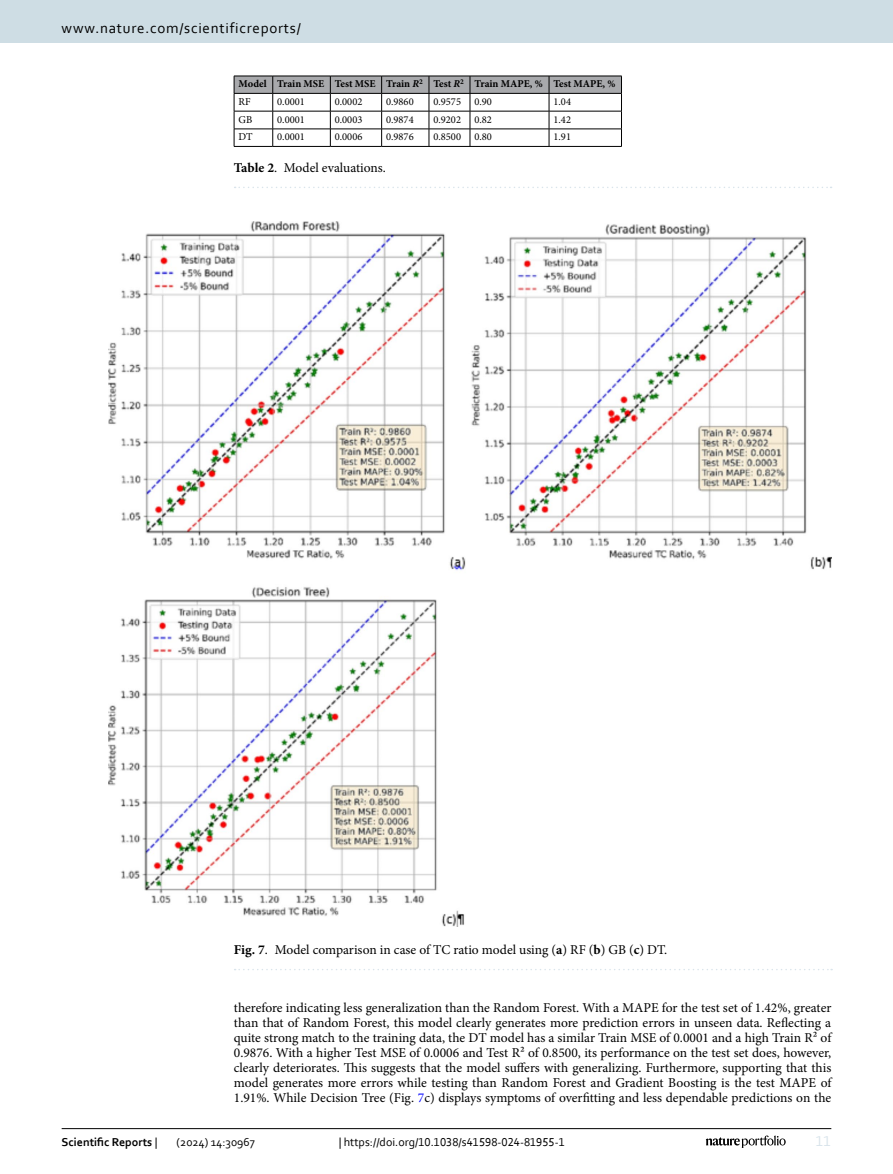
<style>
.page{position:relative;width:893px;height:1174px;background:#fff}
.page>*{position:absolute;margin:0;border:0;box-sizing:border-box;transform-origin:0 0}
.t1{font:15px "Corbel";letter-spacing:.05em;color:#000}
.t2{font:15px "Corbel";color:#d9e4eb}
.Body_Text{font:13.5px/15px "Minion Pro";letter-spacing:-.005em;color:#000;text-align:justify}
.Figure_Caption{font:13.5px "Minion Pro";color:#000}
.Table_Caption{font:13.5px "Minion Pro";color:#000}
.t3{font:12px "Corbel";color:#000}
.t4{font:700 12px "Corbel";color:#000}
.Table_Body{font:10.5px "Minion Pro";color:#000}
.Table_Head{font:700 10.5px "Minion Pro";letter-spacing:-.005em;color:#000}
.s1{font-style:italic}
.s2{font-weight:700}
.s3{color:#00f}
.s4{font-weight:400}
</style>
<div class="page">
<img style="left:108px;top:222px;width:723px;height:704px">
<svg style="left:235px;top:969px;width:597px;height:1px"></svg>
<hr style="left:273px;top:146px;width:57px;height:1px;background:#000">
<hr style="left:330px;top:146px;width:52px;height:1px;background:#000">
<hr style="left:382px;top:146px;width:47px;height:1px;background:#000">
<hr style="left:429px;top:146px;width:41px;height:1px;background:#000">
<hr style="left:470px;top:146px;width:79px;height:1px;background:#000">
<svg style="left:234px;top:76px;width:388px;height:70px"></svg>
<hr style="left:549px;top:146px;width:73px;height:1px;background:#000">
<hr style="left:234px;top:146px;width:39px;height:1px;background:#000">
<svg style="left:235px;top:187px;width:597px;height:1px"></svg>
<hr style="left:62px;top:1128px;width:769px;height:1px;background:#000">
<svg style="left:706px;top:1135px;width:80px;height:12px"></svg>
<div style="left:0;top:0;width:893px;height:43px;background:#cedde4"></div>
<p class="t1" style="left:62px;top:18px;width:241px">www.nature.com/scientificreports/</p>
<p class="Table_Head" style="left:239px;top:77px;width:30px">Model</p>
<p class="Table_Head" style="left:277px;top:77px;width:48px">Train MSE</p>
<p class="Table_Head" style="left:335px;top:77px;width:42px">Test MSE</p>
<p class="Table_Head" style="left:386px;top:77px;width:38px">Train <span class="s1">R</span><sup>2</sup></p>
<p class="Table_Head" style="left:433px;top:77px;width:32px">Test <span class="s1">R</span><sup>2</sup></p>
<p class="Table_Head" style="left:474px;top:77px;width:70px">Train MAPE, %</p>
<p class="Table_Head" style="left:553px;top:77px;width:63px">Test MAPE, %</p>
<p class="Table_Body" style="left:239px;top:95px;width:14px">RF</p>
<p class="Table_Body" style="left:277px;top:95px;width:29px">0.0001</p>
<p class="Table_Body" style="left:335px;top:95px;width:29px">0.0002</p>
<p class="Table_Body" style="left:386px;top:95px;width:29px">0.9860</p>
<p class="Table_Body" style="left:433px;top:95px;width:29px">0.9575</p>
<p class="Table_Body" style="left:474px;top:95px;width:19px">0.90</p>
<p class="Table_Body" style="left:553px;top:95px;width:19px">1.04</p>
<p class="Table_Body" style="left:239px;top:112px;width:15px">GB</p>
<p class="Table_Body" style="left:277px;top:112px;width:29px">0.0001</p>
<p class="Table_Body" style="left:335px;top:112px;width:29px">0.0003</p>
<p class="Table_Body" style="left:386px;top:112px;width:29px">0.9874</p>
<p class="Table_Body" style="left:433px;top:112px;width:29px">0.9202</p>
<p class="Table_Body" style="left:474px;top:112px;width:19px">0.82</p>
<p class="Table_Body" style="left:553px;top:112px;width:19px">1.42</p>
<p class="Table_Body" style="left:239px;top:130px;width:16px">DT</p>
<p class="Table_Body" style="left:277px;top:130px;width:29px">0.0001</p>
<p class="Table_Body" style="left:335px;top:130px;width:29px">0.0006</p>
<p class="Table_Body" style="left:386px;top:130px;width:29px">0.9876</p>
<p class="Table_Body" style="left:433px;top:130px;width:29px">0.8500</p>
<p class="Table_Body" style="left:474px;top:130px;width:19px">0.80</p>
<p class="Table_Body" style="left:553px;top:130px;width:19px">1.91</p>
<p class="Table_Caption" style="left:234px;top:159px;width:154px"><span class="s2">Table 2</span>. Model evaluations.</p>
<p class="Figure_Caption" style="left:234px;top:941px;width:435px"><span class="s2">Fig. 7</span>. Model comparison in case of TC ratio model using (<span class="s2">a</span>) RF (<span class="s2">b</span>) GB (<span class="s2">c</span>) DT.</p>
<p class="Body_Text" style="left:234px;top:1000px;width:599px">therefore indicating less generalization than the Random Forest. With a MAPE for the test set of 1.42%, greater than that of Random Forest, this model clearly generates more prediction errors in unseen data. Reflecting a quite strong match to the training data, the DT model has a similar Train MSE of 0.0001 and a high Train R² of 0.9876. With a higher Test MSE of 0.0006 and Test R² of 0.8500, its performance on the test set does, however, clearly deteriorates. This suggests that the model suffers with generalizing. Furthermore, supporting that this model generates more errors while testing than Random Forest and Gradient Boosting is the test MAPE of 1.91%. While Decision Tree (Fig. <span class="s3">7</span>c) displays symptoms of overfitting and less dependable predictions on the</p>
<p class="t4" style="left:62px;top:1134px;width:97px">Scientific Reports <span class="s4">|</span></p>
<p class="t3" style="left:177px;top:1134px;width:80px">(2024) 14:30967</p>
<p class="t3" style="left:339px;top:1134px;width:228px">| https://doi.org/10.1038/s41598-024-81955-1</p>
<p class="t2" style="left:816px;top:1132px;width:17px">11</p>
</div>
